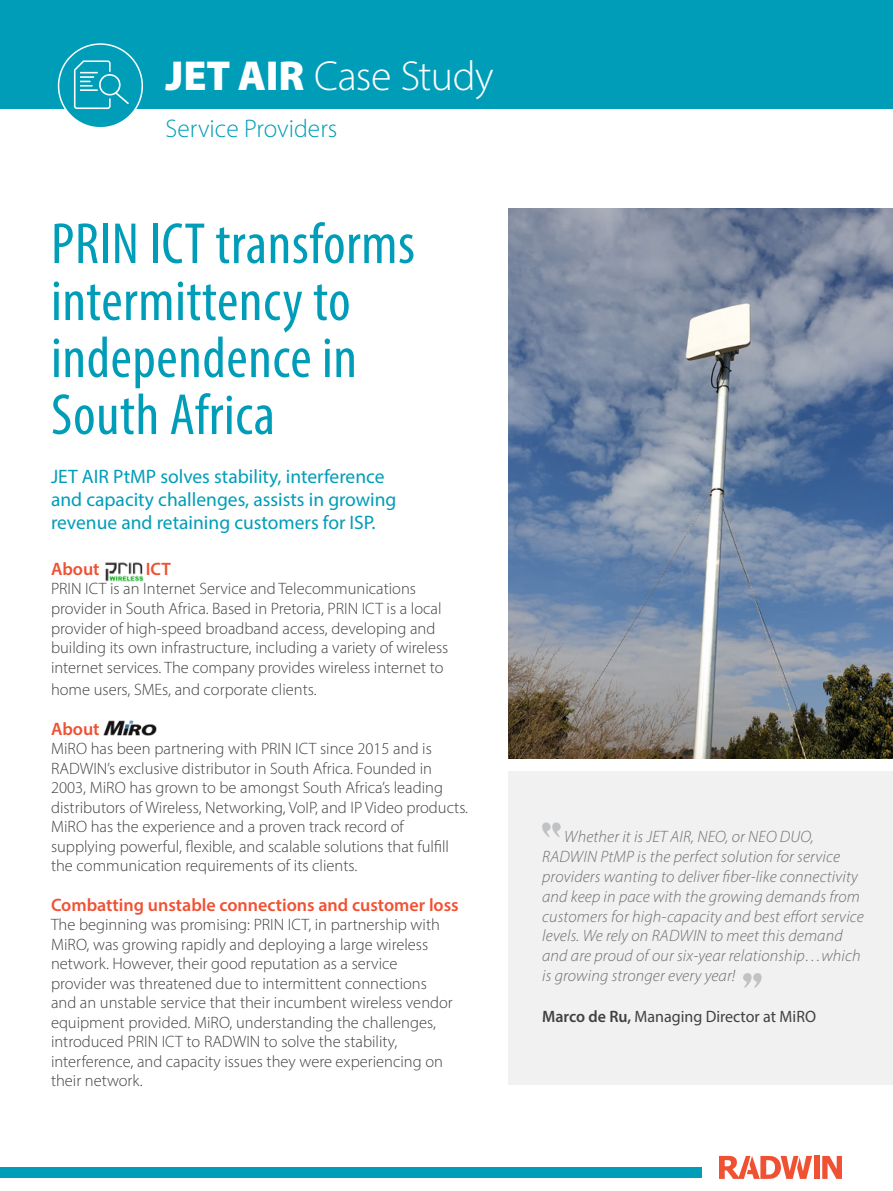
<style>
.page{position:relative;width:893px;height:1191px;background:#fff}
.page>*{position:absolute;margin:0;border:0;box-sizing:border-box;transform-origin:0 0}
.t1{font:condensed 58.5px/57px "Myriad Pro";letter-spacing:.01em;color:#009db9}
.t2{font:300 42px "Myriad Pro";letter-spacing:-.015em;color:#fff}
.t3{font:300 25.5px "Myriad Pro";color:#009db9}
.t4{font:19.5px/23.4px "Myriad Pro";color:#009db9}
.t5{font:600 18px "Myriad Pro";color:#f05133}
.t6{font:300 16.5px/19.5px "Myriad Pro";color:#414042}
.t7{font:italic 300 16.5px/19.8px "Myriad Pro";letter-spacing:.01em;color:#6d6e71}
.t8{font:16.5px "Myriad Pro";color:#414042}
.s1{font-weight:900}
.s2{font-weight:600}
</style>
<div class="page">
<div style="left:0;top:1167px;width:701px;height:11px;background:#009db9"></div>
<div style="left:0;top:0;width:893px;height:108px;background:#009db9"></div>
<div style="left:814px;top:1155px;width:6px;height:23px;background:#f05133"></div>
<svg style="left:822px;top:1155px;width:20px;height:23px"></svg>
<svg style="left:719px;top:1155px;width:93px;height:23px"></svg>
<div style="left:59px;top:44px;width:83px;height:84px;background:#009db9;border-radius:50%"></div>
<div style="left:58px;top:43px;width:85px;height:85px;border:2px solid #fff;border-radius:50%"></div>
<svg style="left:74px;top:60px;width:55px;height:49px"></svg>
<div style="left:509px;top:771px;width:384px;height:313px;background:#f1f1f2"></div>
<svg style="left:542px;top:822px;width:19px;height:15px"></svg>
<svg style="left:743px;top:973px;width:19px;height:15px"></svg>
<img style="left:105px;top:562px;width:39px;height:19px">
<img style="left:104px;top:720px;width:53px;height:15px">
<img style="left:509px;top:208px;width:384px;height:550px">
<h2 class="t2" style="left:165px;top:51px;width:330px"><span class="s1">JET AIR</span> Case Study</h2>
<h3 class="t3" style="left:165px;top:113px;width:173px">Service Providers</h3>
<h1 class="t1" style="left:51px;top:214px;width:365px">PRIN ICT transforms intermittency to independence in<br>South Africa</h1>
<p class="t4" style="left:51px;top:464px;width:347px">JET AIR PtMP solves stability, interference and capacity challenges, assists in growing revenue and retaining customers for ISP.</p>
<p class="t5" style="left:51px;top:557px;width:50px">About</p>
<p class="t6" style="left:51px;top:579px;width:399px">PRIN ICT is an Internet Service and Telecommunications provider in South Africa. Based in Pretoria, PRIN ICT ais local provider of high-speed broadband access, developing and building its own infrastructure, including a variety of wireless internet services. The company provides wireless internet to</p>
<p class="t6" style="left:51px;top:679px;width:267px">home users, SMEs, and corporate clients.</p>
<p class="t5" style="left:51px;top:717px;width:50px">About</p>
<p class="t6" style="left:51px;top:738px;width:419px">MiRO has been partnering with PRIN ICT since 2015 and is RADWINs’ exclusive distributor in South Africa. Founded in 2003, MiRO has grown to be amongst South Africas’ leading distributors of Wireless, Networking, VoIP, and IP Video products.<br>MiRO has the experience and a proven track record of supplying powerful, flexible, and scalable solutions that fulfill the communication requirements of its clients.</p>
<p class="t5" style="left:51px;top:893px;width:409px">Combatting unstable connections and customer loss</p>
<p class="t6" style="left:51px;top:914px;width:403px">The beginning was promising: PRIN ICT in, partnership with MiRO, was growing rapidly and deploying a large wireless network. However, their good reputation as a service provider was threatened due to intermittent connections and an unstable service that their incumbent wireless vendor equipment provided. MiRO, understanding the challenges, introduced PRIN ICT to RADWIN to solve the stability, interference, and capacity issues they were experiencing on their network.</p>
<p class="t5" style="left:146px;top:557px;width:27px">ICT</p>
<p class="t7" style="left:542px;top:827px;width:323px;text-indent:22px">Whether isit JET AIR, NEO, or NEO DUO, RADWIN PtMP is the perfect solution for service providers wanting to deliver fiber-like connectivity and keep in pace with the growing demands from customers for high-capacity and best effort service levels. We rely on RADWIN to meet this demand and are proud of our six-year relationship…which is growing stronger every year!</p>
<p class="t8" style="left:542px;top:1006px;width:275px"><span class="s2">Marco de Ru,</span> Managing Director at MiRO</p>
</div>
